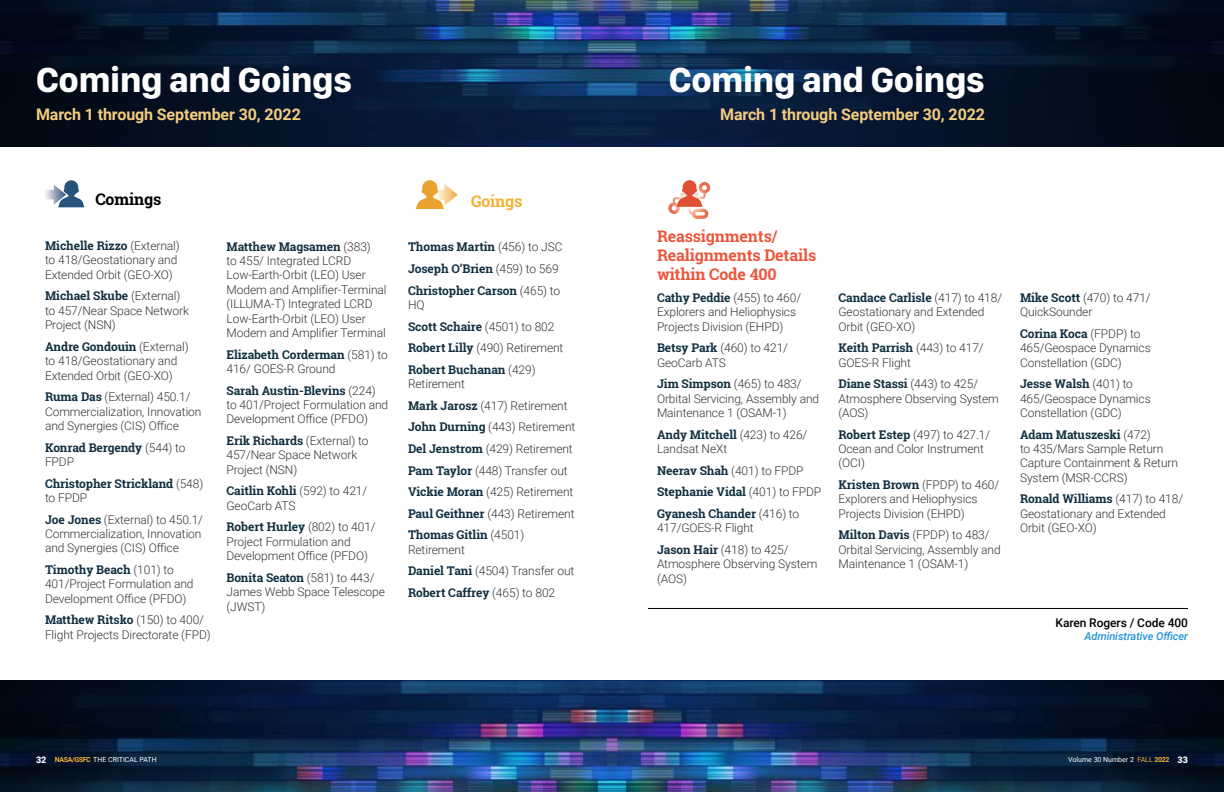
<style>
.page{position:relative;width:1224px;height:792px;background:#fff}
.page>*{position:absolute;margin:0;border:0;box-sizing:border-box;transform-origin:0 0}
.body{font:700 36px "SF Compact Display";letter-spacing:-.005em;color:#fff}
.t1{font:700 16px "Roboto";letter-spacing:-.005em;color:#f4cc7e}
.comings_indent{font:700 16px/19.2px "Roboto Slab";letter-spacing:-.01em;color:#ed553b}
.comings_h1{font:700 16px "Roboto Slab";letter-spacing:-.01em;color:#000}
.comings_h1-2{font:700 16px "Roboto Slab";letter-spacing:-.01em;color:#f2b134}
.comings_indent-2{font:300 12px/14.4px "Roboto";letter-spacing:-.005em;color:#333}
.comings_indent-3{font:700 12px/14.4px "Roboto Slab";letter-spacing:-.005em;color:#112f41}
.writer_name_with_lin{font:500 12px "Roboto";letter-spacing:-.005em;color:#000}
.writer_title{font:italic 500 11px "Roboto";letter-spacing:-.005em;color:#2395da}
.t2{font:7px "Roboto";color:#fff}
.s1{font-family:"Roboto Slab";font-weight:700;color:#112f41}
.s2{font-family:"Roboto";font-weight:300;color:#333}
.s3{font-weight:900;font-size:9px}
.s4{font-weight:700;color:#f2b134}
.s5{color:#f2b134}
</style>
<div class="page">
<img style="left:0;top:0;width:613px;height:147px">
<img style="left:0;top:681px;width:612px;height:111px">
<img style="left:612px;top:681px;width:612px;height:111px">
<svg style="left:613px;top:0;width:611px;height:147px;background:#0a1f3c"></svg>
<svg style="left:45px;top:180px;width:39px;height:27px"></svg>
<svg style="left:416px;top:180px;width:42px;height:29px"></svg>
<svg style="left:668px;top:180px;width:42px;height:39px"></svg>
<hr style="left:648px;top:608px;width:540px;height:1px;background:#000">
<p class="body" style="left:36px;top:54px;width:318px">Coming and Goings</p>
<p class="t1" style="left:36px;top:103px;width:266px">March 1 through September 30, 2022</p>
<h1 class="comings_h1" style="left:95px;top:188px;width:67px">Comings</h1>
<p class="comings_indent-2" style="left:45px;top:238px;width:136px"><span class="s1">Michelle Rizzo</span> (External) to 418/Geostationary and<br>Extended Orbit (GEO-XO)</p>
<p class="comings_indent-2" style="left:45px;top:288px;width:145px"><span class="s1">Michael Skube</span> (External) to 457/Near Space Network<br>Project (NSN)</p>
<p class="comings_indent-2" style="left:45px;top:339px;width:145px"><span class="s1">Andre Gondouin</span> (External) to 418/Geostationary and<br>Extended Orbit (GEO-XO)</p>
<p class="comings_indent-2" style="left:45px;top:389px;width:158px"><span class="s1">Ruma Das</span> (External) 450.1/<br>Commercialization, Innovation and Synergies (CIS) Office</p>
<p class="comings_indent-3" style="left:45px;top:440px;width:142px">Konrad Bergendy <span class="s2">(544) to<br>FPDP</span></p>
<p class="comings_indent-3" style="left:45px;top:476px;width:160px">Christopher Strickland <span class="s2">(548) to FPDP</span></p>
<p class="comings_indent-2" style="left:45px;top:512px;width:160px"><span class="s1">Joe Jones</span> (External) to 450.1/<br>Commercialization, Innovation and Synergies (CIS) Office</p>
<p class="comings_indent-2" style="left:45px;top:562px;width:150px"><span class="s1">Timothy Beach</span> (101) to<br>401/Project Formulation and<br>Development Office (PFDO)</p>
<p class="comings_indent-2" style="left:45px;top:612px;width:167px"><span class="s1">Matthew Ritsko</span> (150) to 400/<br>Flight Projects Directorate (FPD)</p>
<p class="comings_indent-2" style="left:226px;top:239px;width:162px"><span class="s1">Matthew Magsamen</span> (383)<br>to 455/ Integrated LCRD<br>Low-Earth-Orbit (LEO) User<br>Modem and Amplifier-Terminal (ILLUMA-T) Integrated LCRD<br>Low-Earth-Orbit (LEO) User<br>Modem and Amplifier Terminal</p>
<p class="comings_indent-2" style="left:226px;top:347px;width:163px"><span class="s1">Elizabeth Corderman</span> (581) to<br>416/ GOES-R Ground</p>
<p class="comings_indent-2" style="left:226px;top:383px;width:163px"><span class="s1">Sarah Austin-Blevins</span> (224) to 401/Project Formulation and<br>Development Office (PFDO)</p>
<p class="comings_indent-2" style="left:226px;top:433px;width:144px"><span class="s1">Erik Richards</span> (External) to<br>457/Near Space Network<br>Project (NSN)</p>
<p class="comings_indent-2" style="left:226px;top:483px;width:142px"><span class="s1">Caitlin Kohli</span> (592) to 421/<br>GeoCarb ATS</p>
<p class="comings_indent-2" style="left:226px;top:519px;width:151px"><span class="s1">Robert Hurley</span> (802) to 401/<br>Project Formulation and<br>Development Office (PFDO)</p>
<p class="comings_indent-2" style="left:226px;top:570px;width:160px"><span class="s1">Bonita Seaton</span> (581) to 443/<br>James Webb Space Telescope (JWST)</p>
<h1 class="comings_h1-2" style="left:471px;top:190px;width:53px">Goings</h1>
<p class="comings_indent-3" style="left:408px;top:240px;width:156px">Thomas Martin <span class="s2">(456) to JSC</span></p>
<p class="comings_indent-3" style="left:408px;top:261px;width:152px">Joseph O’Brien <span class="s2">(459) to 569</span></p>
<p class="comings_indent-3" style="left:408px;top:283px;width:154px">Christopher Carson <span class="s2">(465) to<br>HQ</span></p>
<p class="comings_indent-3" style="left:408px;top:319px;width:148px">Scott Schaire <span class="s2">(4501) to 802</span></p>
<p class="comings_indent-2" style="left:408px;top:340px;width:157px"><span class="s1">Robert Lilly</span> (490) Retirement</p>
<p class="comings_indent-2" style="left:408px;top:362px;width:129px"><span class="s1">Robert Buchanan</span> (429)<br>Retirement</p>
<p class="comings_indent-2" style="left:408px;top:398px;width:161px"><span class="s1">Mark Jarosz</span> (417) Retirement</p>
<p class="comings_indent-2" style="left:408px;top:419px;width:169px"><span class="s1">John Durning</span> (443) Retirement</p>
<p class="comings_indent-2" style="left:408px;top:441px;width:166px"><span class="s1">Del Jenstrom</span> (429) Retirement</p>
<p class="comings_indent-2" style="left:408px;top:463px;width:161px"><span class="s1">Pam Taylor</span> (448) Transfer out</p>
<p class="comings_indent-2" style="left:408px;top:484px;width:167px"><span class="s1">Vickie Moran</span> (425) Retirement</p>
<p class="comings_indent-2" style="left:408px;top:506px;width:168px"><span class="s1">Paul Geithner</span> (443) Retirement</p>
<p class="comings_indent-2" style="left:408px;top:527px;width:118px"><span class="s1">Thomas Gitlin</span> (4501)<br>Retirement</p>
<p class="comings_indent-2" style="left:408px;top:563px;width:168px"><span class="s1">Daniel Tani</span> (4504) Transfer out</p>
<p class="comings_indent-3" style="left:408px;top:585px;width:149px">Robert Caffrey <span class="s2">(465) to 802</span></p>
<p class="body" style="left:669px;top:54px;width:318px">Coming and Goings</p>
<p class="t1" style="left:720px;top:103px;width:266px">March 1 through September 30, 2022</p>
<p class="comings_indent" style="left:657px;top:226px;width:161px">Reassignments/<br>Realignments Details within Code 400</p>
<p class="comings_indent-2" style="left:657px;top:290px;width:146px"><span class="s1">Cathy Peddie</span> (455) to 460/<br>Explorers and Heliophysics<br>Projects Division (EHPD)</p>
<p class="comings_indent-2" style="left:657px;top:340px;width:133px"><span class="s1">Betsy Park</span> (460) to 421/<br>GeoCarb ATS</p>
<p class="comings_indent-2" style="left:657px;top:376px;width:164px"><span class="s1">Jim Simpson</span> (465) to 483/<br>Orbital Servicing, Assembly and<br>Maintenance 1 (OSAM-1)</p>
<p class="comings_indent-2" style="left:657px;top:427px;width:152px"><span class="s1">Andy Mitchell</span> (423) to 426/<br>Landsat NeXt</p>
<p class="comings_indent-2" style="left:657px;top:463px;width:148px"><span class="s1">Neerav Shah</span> (401) to FPDP</p>
<p class="comings_indent-3" style="left:657px;top:485px;width:166px">Stephanie Vidal <span class="s2">(401) to FPDP</span></p>
<p class="comings_indent-2" style="left:657px;top:506px;width:144px"><span class="s1">Gyanesh Chander</span> (416) to<br>417/GOES-R Flight</p>
<p class="comings_indent-2" style="left:657px;top:542px;width:162px"><span class="s1">Jason Hair</span> (418) to 425/<br>Atmosphere Observing System (AOS)</p>
<p class="comings_indent-2" style="left:838px;top:290px;width:165px"><span class="s1">Candace Carlisle</span> (417) to 418/<br>Geostationary and Extended<br>Orbit (GEO-XO)</p>
<p class="comings_indent-2" style="left:838px;top:340px;width:147px"><span class="s1">Keith Parrish</span> (443) to 417/<br>GOES-R Flight</p>
<p class="comings_indent-2" style="left:838px;top:376px;width:162px"><span class="s1">Diane Stassi</span> (443) to 425/<br>Atmosphere Observing System (AOS)</p>
<p class="comings_indent-2" style="left:838px;top:427px;width:153px"><span class="s1">Robert Estep</span> (497) to 427.1/<br>Ocean and Color Instrument (OCI)</p>
<p class="comings_indent-2" style="left:838px;top:477px;width:162px"><span class="s1">Kristen Brown</span> (FPDP) to 460/<br>Explorers and Heliophysics<br>Projects Division (EHPD)</p>
<p class="comings_indent-2" style="left:838px;top:527px;width:164px"><span class="s1">Milton Davis</span> (FPDP) to 483/<br>Orbital Servicing, Assembly and<br>Maintenance 1 (OSAM-1)</p>
<p class="comings_indent-2" style="left:1020px;top:290px;width:132px"><span class="s1">Mike Scott</span> (470) to 471/<br>QuickSounder</p>
<p class="comings_indent-2" style="left:1020px;top:326px;width:132px"><span class="s1">Corina Koca</span> (FPDP) to<br>465/Geospace Dynamics<br>Constellation (GDC)</p>
<p class="comings_indent-2" style="left:1020px;top:376px;width:132px"><span class="s1">Jesse Walsh</span> (401) to<br>465/Geospace Dynamics<br>Constellation (GDC)</p>
<p class="comings_indent-2" style="left:1020px;top:427px;width:160px"><span class="s1">Adam Matuszeski</span> (472)<br>to 435/Mars Sample Return<br>Capture Containment &amp; Return<br>System (MSR-CCRS)</p>
<p class="comings_indent-2" style="left:1020px;top:491px;width:165px"><span class="s1">Ronald Williams</span> (417) to 418/<br>Geostationary and Extended<br>Orbit (GEO-XO)</p>
<p class="writer_name_with_lin" style="left:1056px;top:614px;width:134px">Karen Rogers / Code 400</p>
<p class="writer_title" style="left:1084px;top:628px;width:105px">Administrative Officer</p>
<p class="t2" style="left:36px;top:755px;width:122px"><span class="s3">32</span> <span class="s4">NASA/GSFC</span> THE CRITICAL PATH</p>
<p class="t2" style="left:1068px;top:755px;width:121px">Volume 30 Number 2 <span class="s5">FALL</span> <span class="s4">2022</span> <span class="s3">33</span></p>
</div>
